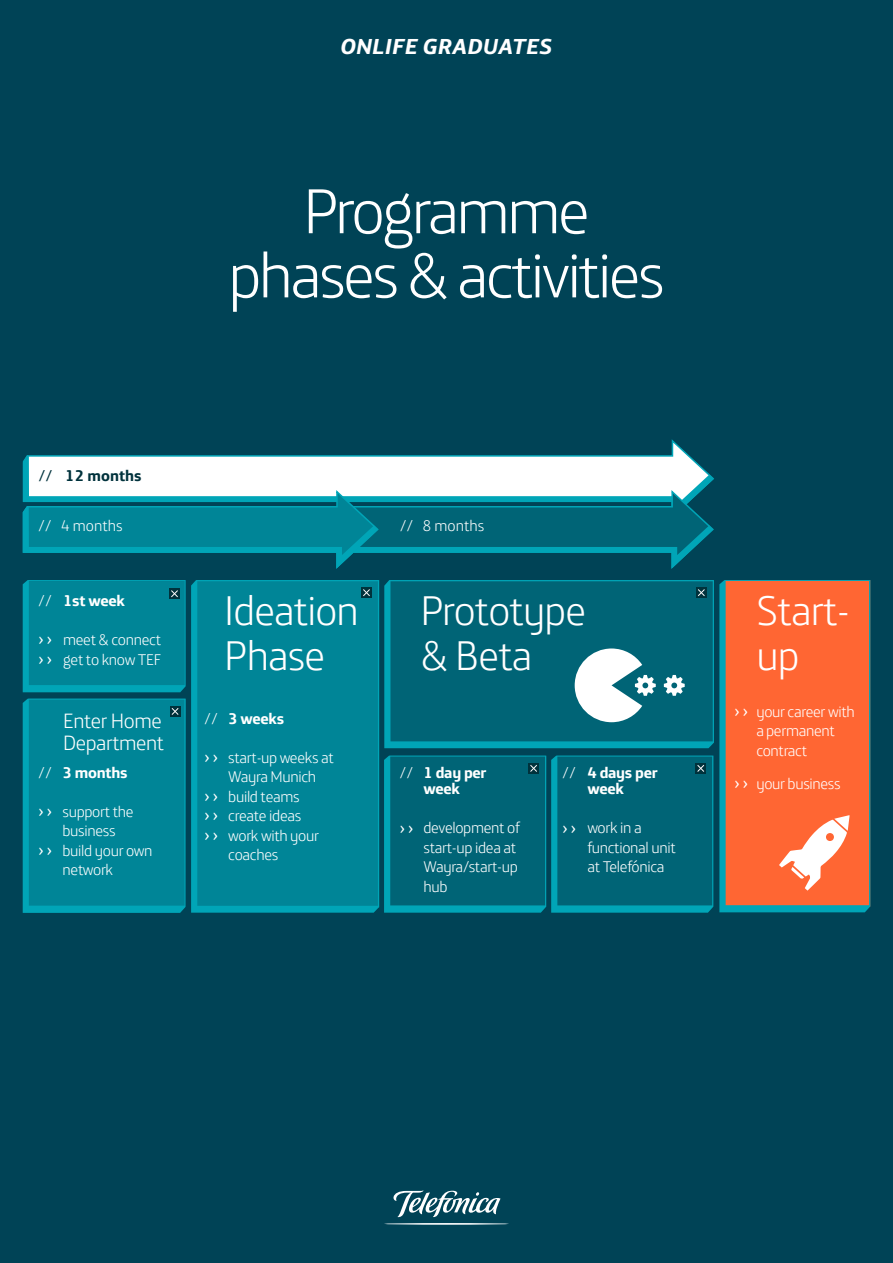
<style>
.page{position:relative;width:893px;height:1263px;background:#004356}
.page>*{position:absolute;margin:0;border:0;box-sizing:border-box;transform-origin:0 0}
.t1{font:300 64.2px/64.2px "Telefonica";letter-spacing:-.04em;color:#fff;text-align:center}
.t2{font:300 42px/45px "Telefonica";letter-spacing:-.02em;color:#fff}
.t3{font:300 21px/22.5px "Telefonica";letter-spacing:-.02em;color:#fff}
.t4{font:19.95px "Telefonica CAP";color:#fff}
.t5{font:18px/39px "Telefonica";color:#fff}
.t6{font:300 15.6px/19.5px "Telefonica";letter-spacing:-.02em;color:#fff}
.t7{font:700 15.6px/16.5px "Telefonica";letter-spacing:-.02em;color:#fff}
.t8{font:700 15.6px "Telefonica";color:#00323c}
.s1{font-weight:400}
</style>
<div class="page">
<svg style="left:384px;top:1190px;width:125px;height:35px"></svg>
<svg style="left:23px;top:580px;width:163px;height:112px"></svg>
<svg style="left:384px;top:756px;width:329px;height:157px"></svg>
<svg style="left:384px;top:580px;width:330px;height:168px;fill:#006476"></svg>
<div style="left:696px;top:587px;width:10px;height:11px;background:#00323c"></div>
<svg style="left:698px;top:589px;width:7px;height:7px"></svg>
<svg style="left:719px;top:580px;width:151px;height:332px;fill:#f63"></svg>
<svg style="left:23px;top:699px;width:163px;height:214px"></svg>
<svg style="left:779px;top:815px;width:71px;height:76px"></svg>
<svg style="left:22px;top:455px;width:692px;height:114px"></svg>
<svg style="left:664px;top:675px;width:21px;height:21px"></svg>
<svg style="left:575px;top:648px;width:81px;height:74px"></svg>
<div style="left:191px;top:580px;width:188px;height:333px;background:#008597"></div>
<div style="left:361px;top:587px;width:11px;height:11px;background:#00323c"></div>
<svg style="left:363px;top:589px;width:7px;height:7px"></svg>
<p class="t4" style="left:341px;top:36px;width:214px">ONLIFE GRADUATES</p>
<h1 class="t1" style="left:228px;top:170px;width:438px">Programme phases &amp; activities</h1>
<p class="t8" style="left:38px;top:461px;width:105px"><span class="s1">//</span> 12 months</p>
<p class="t6" style="left:38px;top:513px;width:86px">// 4 months</p>
<p class="t6" style="left:38px;top:589px;width:15px">//</p>
<p class="t5" style="left:38px;top:627px;width:16px;line-height:19.5px">›› ››</p>
<p class="t7" style="left:63px;top:591px;width:63px">1st week</p>
<p class="t6" style="left:63px;top:628px;width:100px">meet &amp; connect get to know TEF</p>
<p class="t6" style="left:38px;top:760px;width:15px">//</p>
<p class="t5" style="left:38px;top:789px;width:16px">›› ››</p>
<h3 class="t3" style="left:63px;top:706px;width:103px">Enter Home<br>Department</h3>
<p class="t7" style="left:63px;top:763px;width:66px">3 months</p>
<p class="t6" style="left:63px;top:799px;width:91px">support the business<br>build your own network</p>
<h2 class="t2" style="left:224px;top:582px;width:136px">Ideation<br>Phase</h2>
<p class="t6" style="left:204px;top:706px;width:15px">//</p>
<p class="t5" style="left:204px;top:735px;width:16px">›› ››</p>
<p class="t5" style="left:204px;top:803px;width:16px;line-height:19.5px">›› ››</p>
<p class="t7" style="left:228px;top:708px;width:57px">3 weeks</p>
<p class="t6" style="left:228px;top:745px;width:107px">start-up weeks at<br>Wayra Munich build teams create ideas work with your coaches</p>
<p class="t6" style="left:400px;top:513px;width:86px">// 8 months</p>
<h2 class="t2" style="left:421px;top:582px;width:167px">Prototype &amp; Beta</h2>
<p class="t6" style="left:399px;top:760px;width:15px">//</p>
<p class="t5" style="left:399px;top:806px;width:16px">››</p>
<p class="t7" style="left:423px;top:763px;width:65px">1 day per week</p>
<p class="t6" style="left:423px;top:816px;width:98px">development of start-up idea at<br>Wayra/start-up hub</p>
<p class="t6" style="left:562px;top:760px;width:15px">//</p>
<p class="t5" style="left:562px;top:806px;width:16px">››</p>
<p class="t7" style="left:587px;top:762px;width:72px">4 days per week</p>
<p class="t6" style="left:587px;top:816px;width:90px">work in a functional unit at Telefónica</p>
<p class="t5" style="left:734px;top:690px;width:16px">››</p>
<p class="t5" style="left:734px;top:762px;width:16px">››</p>
<h2 class="t2" style="left:756px;top:582px;width:95px">Start&shy;up</h2>
<p class="t6" style="left:756px;top:699px;width:100px">your career with a permanent contract</p>
<p class="t6" style="left:756px;top:771px;width:86px">your business</p>
</div>
